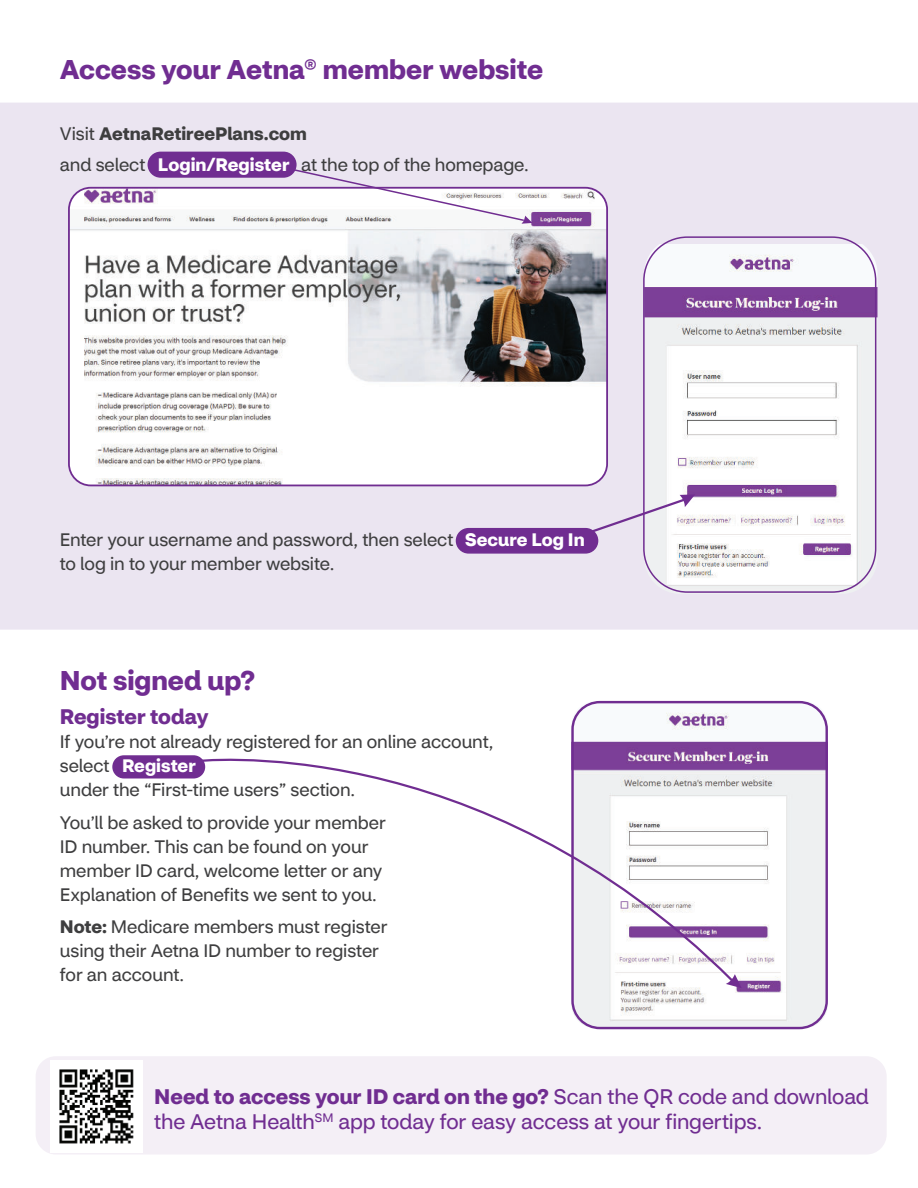
<style>
.page{position:relative;width:918px;height:1188px;background:#fff}
.page>*{position:absolute;margin:0;border:0;box-sizing:border-box;transform-origin:0 0}
.t1{font:700 27px "CVS Health Sans";color:#702d91}
.t2{font:21px/25.2px "CVS Health Sans";letter-spacing:-.005em;color:#702d91}
.t3{font:700 21px "CVS Health Sans";color:#702d91}
.t4{font:18px/24px "CVS Health Sans";letter-spacing:-.005em;color:#3e3e3f}
.s1{font-weight:400}
.s2{font-weight:700}
.s3{font-weight:700;color:#fff}
</style>
<div class="page">
<div style="left:36px;top:1056px;width:851px;height:99px;background:#f4eff6;border-radius:20px"></div>
<div style="left:0;top:103px;width:918px;height:527px;background:#ebe5f1"></div>
<img style="left:573px;top:704px;width:255px;height:323px">
<div style="left:571px;top:701px;width:257px;height:328px;border:2px solid #702d91;border-radius:27px"></div>
<div style="left:457px;top:529px;width:141px;height:24px;background:#702d91;border-radius:12px"></div>
<div style="left:456px;top:528px;width:142px;height:26px;border:2px solid #702d91;border-radius:12px"></div>
<div style="left:113px;top:756px;width:91px;height:22px;background:#702d91;border-radius:11px"></div>
<div style="left:112px;top:755px;width:93px;height:23px;border:2px solid #702d91;border-radius:11px"></div>
<div style="left:148px;top:152px;width:149px;height:26px;background:#702d91;border-radius:13px"></div>
<img style="left:69px;top:188px;width:538px;height:297px">
<div style="left:68px;top:187px;width:540px;height:299px;border:2px solid #702d91;border-radius:22px"></div>
<img style="left:50px;top:1060px;width:92px;height:92px">
<svg style="left:291px;top:168px;width:241px;height:56px"></svg>
<img style="left:644px;top:244px;width:234px;height:350px">
<div style="left:643px;top:236px;width:233px;height:357px;border:2px solid #702d91;border-radius:44px"></div>
<svg style="left:588px;top:494px;width:107px;height:41px"></svg>
<svg style="left:191px;top:727px;width:544px;height:257px"></svg>
<svg style="left:726px;top:974px;width:16px;height:14px"></svg>
<h1 class="t1" style="left:60px;top:58px;width:485px">Access your Aetna<span class="s1">®</span> member website</h1>
<p class="t4" style="left:60px;top:120px;width:471px;line-height:31.2px">Visit <span class="s2">AetnaRetireePlans.com<br></span>and select <span class="s3">Login/Register</span> at the top of the homepage.</p>
<p class="t4" style="left:60px;top:530px;width:526px">Enter your username and password, then select <span class="s3">Secure Log In </span>to log in to your member website.</p>
<h1 class="t1" style="left:60px;top:669px;width:197px">Not signed up?</h1>
<p class="t3" style="left:60px;top:708px;width:150px">Register today</p>
<p class="t4" style="left:60px;top:731px;width:435px">If you’re not already registered for an online account, select <span class="s3">Register<br></span>under the “First-time users” section.</p>
<p class="t4" style="left:60px;top:812px;width:328px">You’ll be asked to provide your member ID number. This can be found on your member ID card, welcome letter or any Explanation of Benefits we sent to you.</p>
<p class="t4" style="left:60px;top:917px;width:329px"><span class="s2">Note:</span> Medicare members must register using their Aetna ID number to register for an account.</p>
<p class="t2" style="left:154px;top:1086px;width:716px"><span class="s2">Need to access your ID card on the go?</span> Scan the QR code and download the Aetna Health<sup>SM</sup> app today for easy access at your fingertips.</p>
</div>
